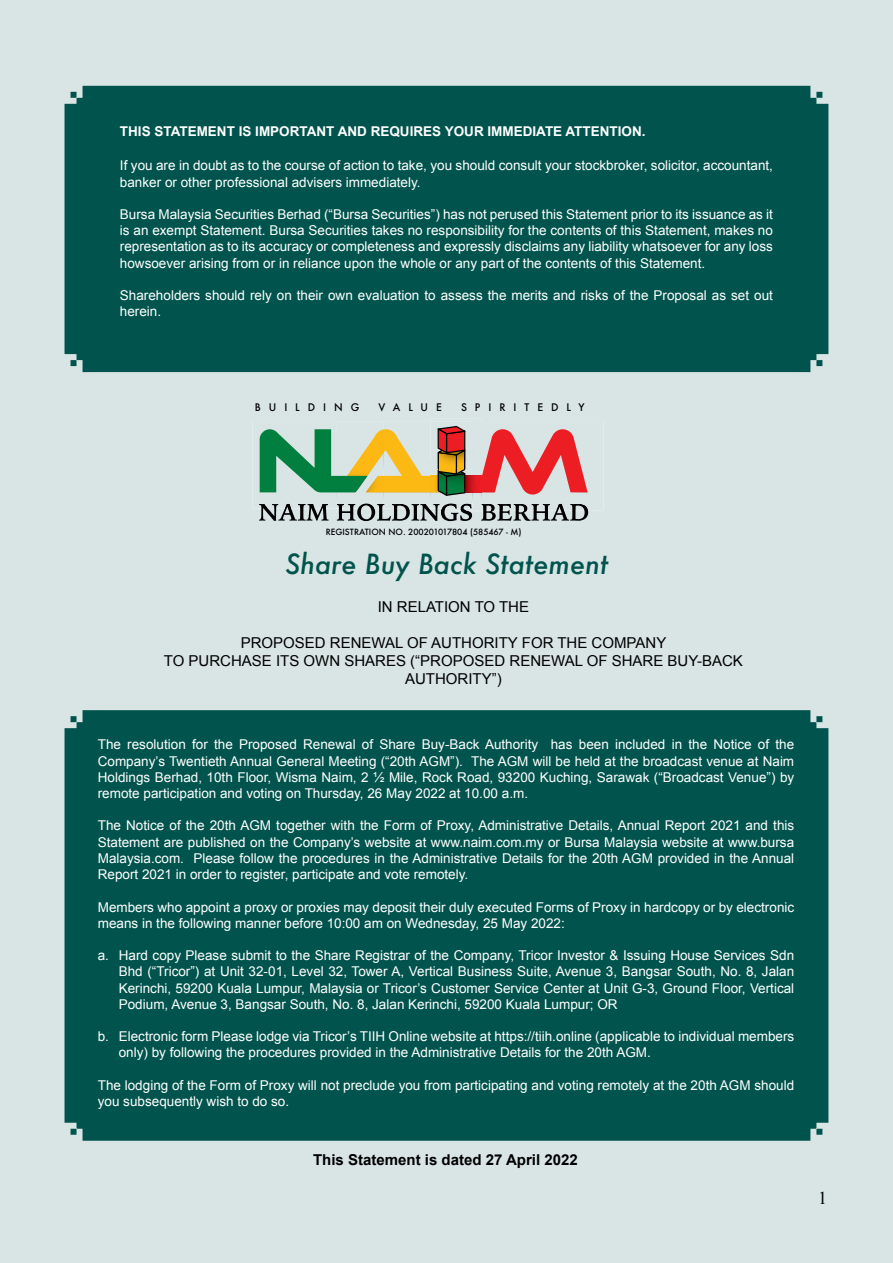
<style>
.page{position:relative;width:893px;height:1263px;background:#d9e5e4}
.page>*{position:absolute;margin:0;border:0;box-sizing:border-box;transform-origin:0 0}
.t1{font:italic 500 27px "Futura";color:#00544d}
.t2{font:18px "Times New Roman";color:#000}
.t3{font:15px/18px "Arial";color:#000;text-align:center}
.t4{font:700 15px "Arial";color:#000}
.t5{font:13.5px/16.2px "Arial";color:#fff}
.t6{font:700 13.5px "Arial";color:#fff}
.t7{font:500 10.2px "Futura";letter-spacing:.78em;color:#000}
.t8{font:500 8.4px "Futura";color:#000}
</style>
<div class="page">
<svg style="left:481px;top:504px;width:107px;height:17px"></svg>
<img style="left:570px;top:504px;width:18px;height:6px">
<img style="left:259px;top:437px;width:1px;height:56px">
<svg style="left:259px;top:504px;width:69px;height:17px"></svg>
<img style="left:308px;top:504px;width:20px;height:4px">
<svg style="left:337px;top:504px;width:135px;height:17px"></svg>
<svg style="left:260px;top:426px;width:328px;height:70px"></svg>
<div style="left:65px;top:86px;width:763px;height:286px;background:#00544d"></div>
<div style="left:65px;top:710px;width:763px;height:431px;background:#00544d"></div>
<p class="t6" style="left:120px;top:122px;width:527px">THIS STATEMENT IS IMPORTANT AND REQUIRES YOUR IMMEDIATE ATTENTION.</p>
<p class="t5" style="left:120px;top:158px;width:654px">If you are in doubt as to the course of action to take, you should consult your stockbroker, solicitor, accountant, banker or other professional advisers immediately.</p>
<p class="t5" style="left:120px;top:206px;width:654px;text-align:justify">Bursa Malaysia Securities Berhad (“Bursa Securities”) has not perused this Statement prior to its issuance as it is an exempt Statement. Bursa Securities takes no responsibility for the contents of this Statement, makes no representation as to its accuracy or completeness and expressly disclaims any liability whatsoever for any loss howsoever arising from or in reliance upon the whole or any part of the contents of this Statement.</p>
<p class="t5" style="left:120px;top:287px;width:654px">Shareholders should rely on their own evaluation to assess the merits and risks of the Proposal as set out herein.</p>
<p class="t7" style="left:255px;top:400px;width:106px">BUILDING</p>
<p class="t7" style="left:379px;top:400px;width:65px">VALUE</p>
<p class="t7" style="left:461px;top:400px;width:125px">SPIRITEDLY</p>
<p class="t8" style="left:326px;top:527px;width:197px">REGISTRATION NO. 200201017804 (585467 - M)</p>
<h1 class="t1" style="left:285px;top:545px;width:324px">Share Buy Back Statement</h1>
<p class="t3" style="left:378px;top:597px;width:153px">IN RELATION TO THE</p>
<p class="t3" style="left:164px;top:633px;width:580px">PROPOSED RENEWAL OF AUTHORITY FOR THE COMPANY<br>TO PURCHASE ITS OWN SHARES (“PROPOSED RENEWAL OF SHARE BUY-BACK<br>AUTHORITY”)</p>
<p class="t5" style="left:98px;top:737px;width:698px;text-align:justify">The resolution for the Proposed Renewal of Share Buy-Back Authority has been included in the Notice of the Company’s Twentieth Annual General Meeting (“20th AGM”). The AGM will be held at the broadcast venue at Naim Holdings Berhad, 10th Floor, Wisma Naim, 2 ½ Mile, Rock Road, 93200 Kuching, Sarawak (“Broadcast Venue”) by remote participation and voting on Thursday, 26 May 2022 at 10.00 a.m.</p>
<p class="t5" style="left:98px;top:818px;width:698px;text-align:justify">The Notice of the 20th AGM together with the Form of Proxy, Administrative Details, Annual Report 2021 and this Statement are published on the Company’s website at www.naim.com.my or Bursa Malaysia website at www.bursa Malaysia.com. Please follow the procedures in the Administrative Details for the 20th AGM provided in the Annual Report 2021 in order to register, participate and vote remotely.</p>
<p class="t5" style="left:98px;top:899px;width:698px">Members who appoint a proxy or proxies may deposit their duly executed Forms of Proxy in hardcopy or by electronic means in the following manner before 10:00 am on Wednesday, 25 May 2022:</p>
<p class="t5" style="left:119px;top:947px;width:677px;text-align:justify;text-indent:-21px">a. Hard copy Please submit to the Share Registrar of the Company, Tricor Investor &amp; Issuing House Services Sdn Bhd (“Tricor”) at Unit 32-01, Level 32, Tower A, Vertical Business Suite, Avenue 3, Bangsar South, No. 8, Jalan Kerinchi, 59200 Kuala Lumpur, Malaysia or Tricor’s Customer Service Center at Unit G-3, Ground Floor, Vertical Podium, Avenue 3, Bangsar South, No. 8, Jalan Kerinchi, 59200 Kuala Lumpur; OR</p>
<p class="t5" style="left:119px;top:1028px;width:677px;text-indent:-21px">b. Electronic form Please lodge via Tricor’s TIIH Online website at https://tiih.online (applicable to individual members only) by following the procedures provided in the Administrative Details for the 20th AGM.</p>
<p class="t5" style="left:98px;top:1077px;width:698px">The lodging of the Form of Proxy will not preclude you from participating and voting remotely at the 20th AGM should you subsequently wish to do so.</p>
<p class="t4" style="left:313px;top:1150px;width:266px">This Statement is dated 27 April 2022</p>
<h2 class="t2" style="left:818px;top:1186px;width:10px">1</h2>
</div>
